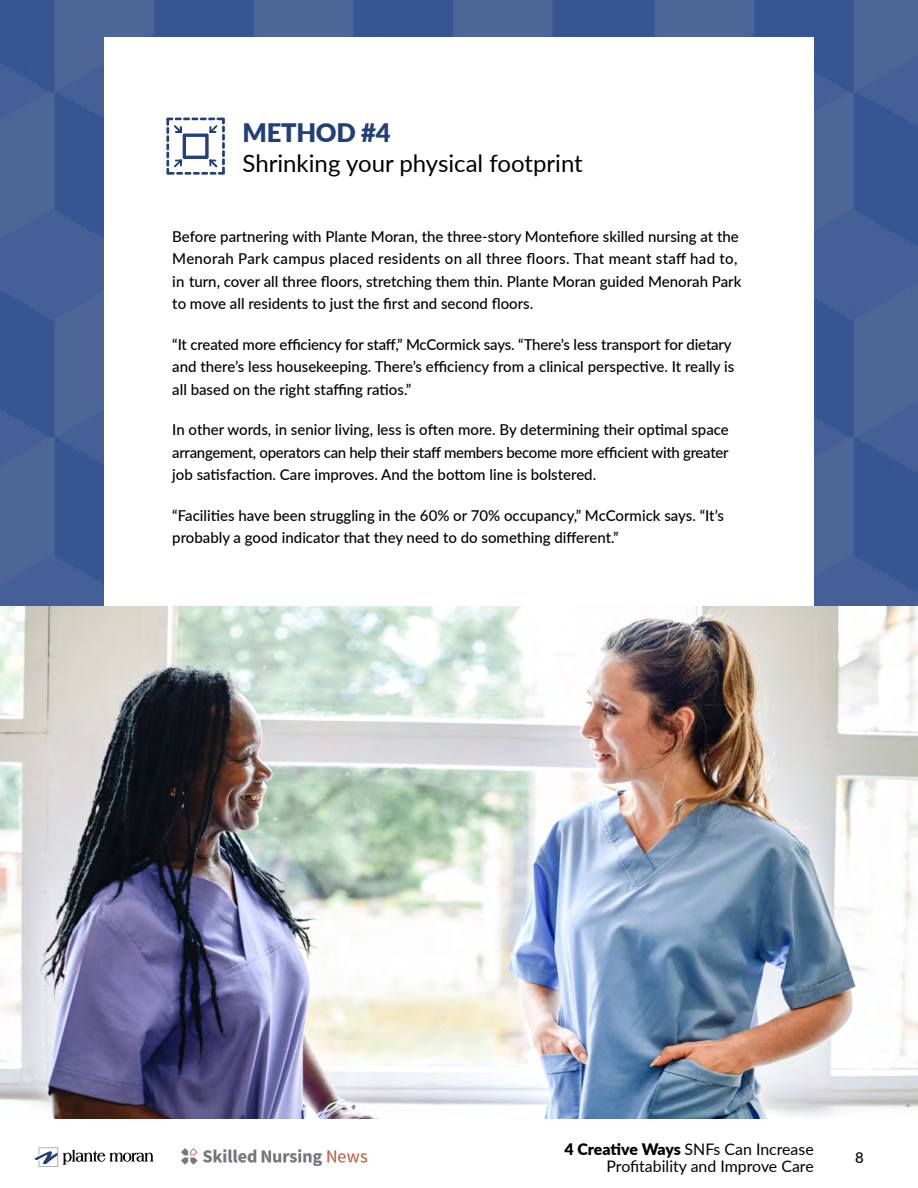
<style>
.page{position:relative;width:918px;height:1188px;background:#fff}
.page>*{position:absolute;margin:0;border:0;box-sizing:border-box;transform-origin:0 0}
.SubHealine{font:900 25.5px "Lato";letter-spacing:-.01em;color:#213f7b}
.SubHealine-2{font:24px "Lato";color:#000}
.t1{font:15.9px/17.2px "Lato";color:#000;text-align:right}
.Body{font:500 15px/22.5px "Lato";color:#000}
.s1{font-weight:900}
</style>
<div class="page">
<div style="left:0;top:0;width:918px;height:1123px;background:linear-gradient(to right,#435e95,#425d95)"></div>
<svg style="left:35px;top:1147px;width:118px;height:20px"></svg>
<div style="left:104px;top:38px;width:710px;height:1031px;background:#fff"></div>
<img style="left:182px;top:1148px;width:184px;height:18px">
<img style="left:0;top:607px;width:918px;height:512px">
<div style="left:0;top:1119px;width:918px;height:6px;background:#fff"></div>
<svg style="left:165px;top:3px;width:61px;height:172px"></svg>
<p class="SubHealine" style="left:243px;top:114px;width:150px">METHOD #4</p>
<p class="SubHealine-2" style="left:243px;top:146px;width:342px">Shrinking your physical footprint</p>
<p class="Body" style="left:172px;top:224px;width:571px">Before partnering with Plante Moran, the three-story Montefiore skilled nursing at the Menorah Park campus placed residents on all three floors. That meant staff had to, in turn, cover all three floors, stretching them thin. Plante Moran guided Menorah Park to move all residents to just the first and second floors.</p>
<p class="Body" style="left:172px;top:332px;width:563px">“It created more efficiency for staff,” McCormick says. “There’s less transport for dietary and there’s less housekeeping. There’s efficiency from a clinical perspective. It really is all based on the right staffing ratios.”</p>
<p class="Body" style="left:172px;top:418px;width:558px;text-align:justify">In other words, in senior living, less is often more. By determining their optimal space arrangement, operators can help their staff members become more efficient with greater job satisfaction. Care improves. And the bottom line is bolstered.</p>
<p class="Body" style="left:172px;top:503px;width:553px">“Facilities have been struggling in the 60% or 70% occupancy,” McCormick says. “It’s probably a good indicator that they need to do something different.”</p>
<p class="t1" style="left:565px;top:1139px;width:251px"><span class="s1">4 Creative Ways</span> SNFs Can Increase<br>Profitability and Improve Care</p>
<p class="Body" style="left:855px;top:1146px;width:10px">8</p>
</div>
